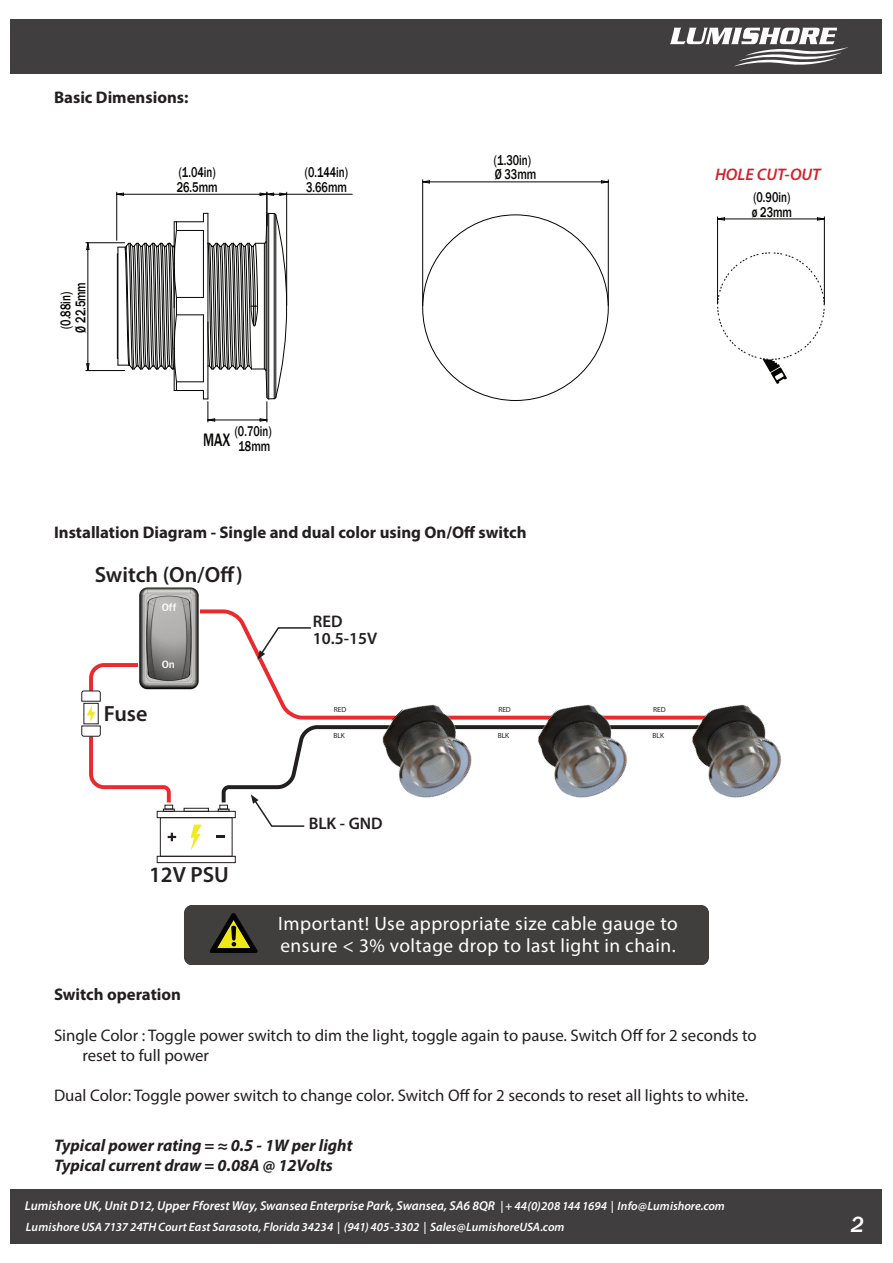
<style>
.page{position:relative;width:893px;height:1263px;background:#fff}
.page>*{position:absolute;margin:0;border:0;box-sizing:border-box;transform-origin:0 0}
.t1{font:italic 500 22.5px "Franklin Gothic";color:#fff}
.t2{font:600 22.05px "Myriad Pro";color:#231f20}
.t3{font:19.35px/21.8px "Myriad Pro";letter-spacing:.025em;color:#fff}
.t4{font:16.8px/20.1px "Myriad Pro";color:#231f20}
.t5{font:700 16.8px "Myriad Pro";color:#231f20}
.t6{font:italic 700 16.8px/20.1px "Myriad Pro";color:#231f20}
.t7{font:600 16.8px/16.8px "Myriad Pro";color:#231f20}
.t8{font:italic 600 16.8px "Myriad Pro";color:#d1232a}
.t9{font:500 14.55px/14.9px "Franklin Gothic";color:#040503;scale:.75 1}
.t10{font:italic 600 12.9px "Myriad Pro";color:#fff}
.t11{font:italic 600 12.15px "Myriad Pro";color:#fff}
.t12{font:500 11.1px "Franklin Gothic URW";color:#fff}
.t13{font:7.35px "Myriad Pro";color:#231f20}
.s1{font-size:12.15px}
</style>
<div class="page">
<div style="left:11px;top:1189px;width:871px;height:54px;background:#403e3e"></div>
<div style="left:11px;top:20px;width:871px;height:54px;background:#403e3e"></div>
<svg style="left:670px;top:28px;width:178px;height:39px"></svg>
<svg style="left:86px;top:243px;width:2px;height:7px"></svg>
<svg style="left:86px;top:363px;width:2px;height:7px"></svg>
<hr style="left:86px;top:242px;width:39px;height:1px;background:#040503">
<hr style="left:86px;top:370px;width:39px;height:1px;background:#040503">
<hr style="left:88px;top:243px;width:1px;height:128px;background:#040503">
<hr style="left:286px;top:192px;width:1px;height:114px;background:#040503">
<hr style="left:287px;top:194px;width:65px;height:1px;background:#040503">
<svg style="left:117px;top:193px;width:7px;height:3px"></svg>
<svg style="left:260px;top:193px;width:27px;height:3px"></svg>
<hr style="left:116px;top:192px;width:1px;height:48px;background:#040503">
<hr style="left:267px;top:192px;width:1px;height:34px;background:#040503">
<hr style="left:117px;top:194px;width:150px;height:1px;background:#040503">
<svg style="left:423px;top:180px;width:7px;height:2px"></svg>
<svg style="left:601px;top:180px;width:7px;height:2px"></svg>
<hr style="left:422px;top:180px;width:1px;height:126px;background:#040503">
<hr style="left:608px;top:180px;width:1px;height:126px;background:#040503">
<hr style="left:423px;top:182px;width:185px;height:1px;background:#040503">
<svg style="left:718px;top:217px;width:7px;height:4px"></svg>
<svg style="left:817px;top:217px;width:7px;height:4px"></svg>
<hr style="left:717px;top:217px;width:1px;height:87px;background:#040503">
<hr style="left:824px;top:217px;width:1px;height:87px;background:#040503">
<hr style="left:717px;top:219px;width:107px;height:1px;background:#040503">
<svg style="left:717px;top:252px;width:108px;height:132px"></svg>
<svg style="left:117px;top:213px;width:171px;height:209px"></svg>
<svg style="left:183px;top:609px;width:488px;height:111px"></svg>
<div style="left:184px;top:808px;width:25px;height:4px;border:1px solid #231f20"></div>
<div style="left:157px;top:856px;width:79px;height:7px;border:1px solid #231f20"></div>
<div style="left:160px;top:817px;width:73px;height:40px;border:1px solid #231f20"></div>
<svg style="left:216px;top:836px;width:9px;height:2px"></svg>
<svg style="left:168px;top:833px;width:8px;height:8px"></svg>
<svg style="left:191px;top:824px;width:11px;height:26px"></svg>
<svg style="left:81px;top:663px;width:94px;height:149px"></svg>
<img style="left:139px;top:588px;width:60px;height:101px">
<img style="left:362px;top:689px;width:127px;height:34px">
<img style="left:517px;top:689px;width:127px;height:34px">
<img style="left:671px;top:704px;width:110px;height:94px">
<svg style="left:257px;top:626px;width:55px;height:34px"></svg>
<svg style="left:218px;top:723px;width:512px;height:105px"></svg>
<div style="left:184px;top:905px;width:525px;height:60px;background:#413e3e;border-radius:8px"></div>
<svg style="left:210px;top:913px;width:48px;height:40px"></svg>
<p class="t5" style="left:54px;top:86px;width:136px">Basic Dimensions:</p>
<p class="t9" style="left:58px;top:333px;width:69px;rotate:-90deg">(0.88in)<br>Ø 22.5mm</p>
<p class="t9" style="left:177px;top:165px;width:56px">(1.04in)<br>26.5mm</p>
<p class="t9" style="left:305px;top:165px;width:59px">(0.144in)<br>3.66mm</p>
<p class="t9" style="left:203px;top:424px;width:93px;text-align:right">(0.70in)<br><sup>MAX</sup> 18mm</p>
<p class="t9" style="left:494px;top:152px;width:58px">(1.30in)<br>Ø 33mm</p>
<p class="t5" style="left:54px;top:521px;width:474px">Installation Diagram - Single and dual color using On/Off switch</p>
<h2 class="t2" style="left:95px;top:561px;width:149px">Switch (On/Off)</h2>
<p class="t12" style="left:162px;top:601px;width:16px">Off</p>
<h2 class="t2" style="left:104px;top:700px;width:45px">Fuse</h2>
<p class="t12" style="left:162px;top:658px;width:15px">On</p>
<h2 class="t2" style="left:149px;top:861px;width:81px">12V PSU</h2>
<p class="t7" style="left:313px;top:613px;width:66px">RED<br>10.5-15V</p>
<p class="t13" style="left:334px;top:705px;width:14px">RED</p>
<p class="t13" style="left:333px;top:731px;width:13px">BLK</p>
<p class="t7" style="left:309px;top:815px;width:76px">BLK - GND</p>
<p class="t13" style="left:498px;top:705px;width:14px">RED</p>
<p class="t13" style="left:498px;top:731px;width:13px">BLK</p>
<p class="t13" style="left:653px;top:705px;width:14px">RED</p>
<p class="t13" style="left:653px;top:731px;width:13px">BLK</p>
<p class="t3" style="left:278px;top:912px;width:401px">Important! Use appropriate size cable gauge to ensure &lt; 3% voltage drop to last light in chain.</p>
<p class="t8" style="left:715px;top:163px;width:107px">HOLE CUT-OUT</p>
<p class="t9" style="left:752px;top:190px;width:55px">(0.90in) ø 23mm</p>
<p class="t5" style="left:54px;top:983px;width:128px">Switch operation</p>
<p class="t4" style="left:82px;top:1024px;width:676px;text-indent:-28px">Single Color : Toggle power switch to dim the light, toggle again to pause. Switch Off for 2 seconds to reset to full power</p>
<p class="t4" style="left:54px;top:1085px;width:696px">Dual Color: Toggle power switch to change color. Switch Off for 2 seconds to reset all lights to white.</p>
<p class="t6" style="left:54px;top:1134px;width:300px">Typical power rating = ≈ 0.5 - 1W per light<br>Typical current draw = 0.08A @ 12Volts</p>
<p class="t10" style="left:25px;top:1198px;width:701px">Lumishore UK, Unit D12, Upper Fforest Way, Swansea Enterprise Park, Swansea, SA6 8QR <span class="s1">| + 44(0)208 144 1694 | Info@Lumishore.com</span></p>
<p class="t11" style="left:26px;top:1220px;width:540px">LumishoreUSA 7137 24THCourt East Sarasota, Florida 34234 | (941) 405-3302 | Sales@LumishoreUSA.com</p>
<h1 class="t1" style="left:851px;top:1211px;width:15px">2</h1>
</div>
